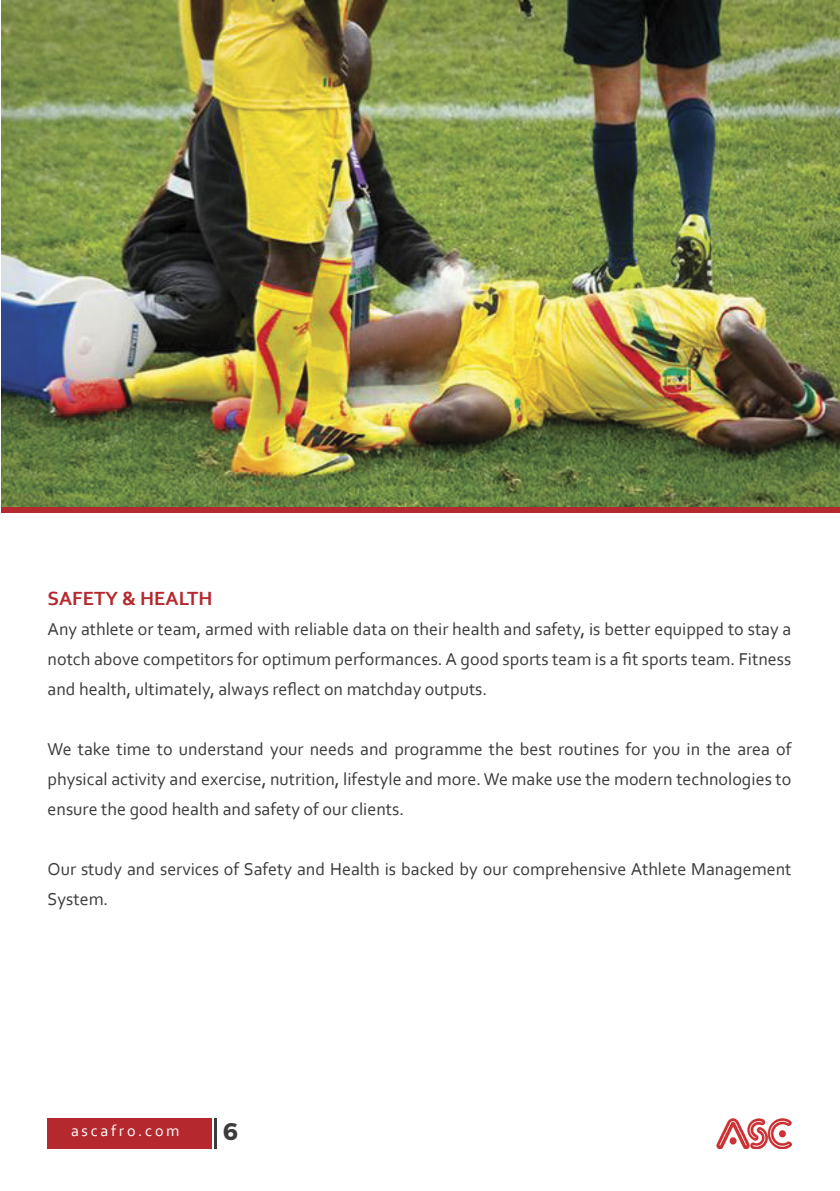
<style>
.page{position:relative;width:840px;height:1191px;background:#fff}
.page>*{position:absolute;margin:0;border:0;box-sizing:border-box;transform-origin:0 0}
.t1{font:700 24px "Montserrat";color:#3b3b3c}
.t2{font:700 20px "Corbel";color:#b4282e}
.t3{font:18px/30px "Corbel";color:#3b3b3c;text-align:justify}
.t4{font:16px "Corbel";letter-spacing:.17em;color:#fff}
</style>
<div class="page">
<div style="left:48px;top:1118px;width:164px;height:31px;background:#b4282e"></div>
<hr style="left:214px;top:1118px;width:3px;height:31px;background:#3b3b3c">
<img style="left:716px;top:1118px;width:75px;height:31px">
<img style="left:1px;top:0;width:838px;height:507px">
<div style="left:1px;top:507px;width:838px;height:6px;background:#b4282e"></div>
<p class="t2" style="left:48px;top:586px;width:166px">SAFETY &amp; HEALTH</p>
<p class="t3" style="left:48px;top:613px;width:745px">Any athlete or team, armed with reliable data on their health and safety, is better equipped to stay a notch above competitors for optimum performances. A good sports team is a fit sports team. Fitness and health, ultimately, always reflect on matchday outputs.</p>
<p class="t3" style="left:48px;top:733px;width:745px">We take time to understand your needs and programme the best routines for you in the area of physical activity and exercise, nutrition, lifestyle and more. We make use the modern technologies to ensure the good health and safety of our clients.</p>
<p class="t3" style="left:48px;top:853px;width:745px">Our study and services of Safety and Health is backed by our comprehensive Athlete Management<br>System.</p>
<p class="t4" style="left:71px;top:1121px;width:110px">ascafro.com</p>
<h1 class="t1" style="left:223px;top:1116px;width:17px">6</h1>
</div>
